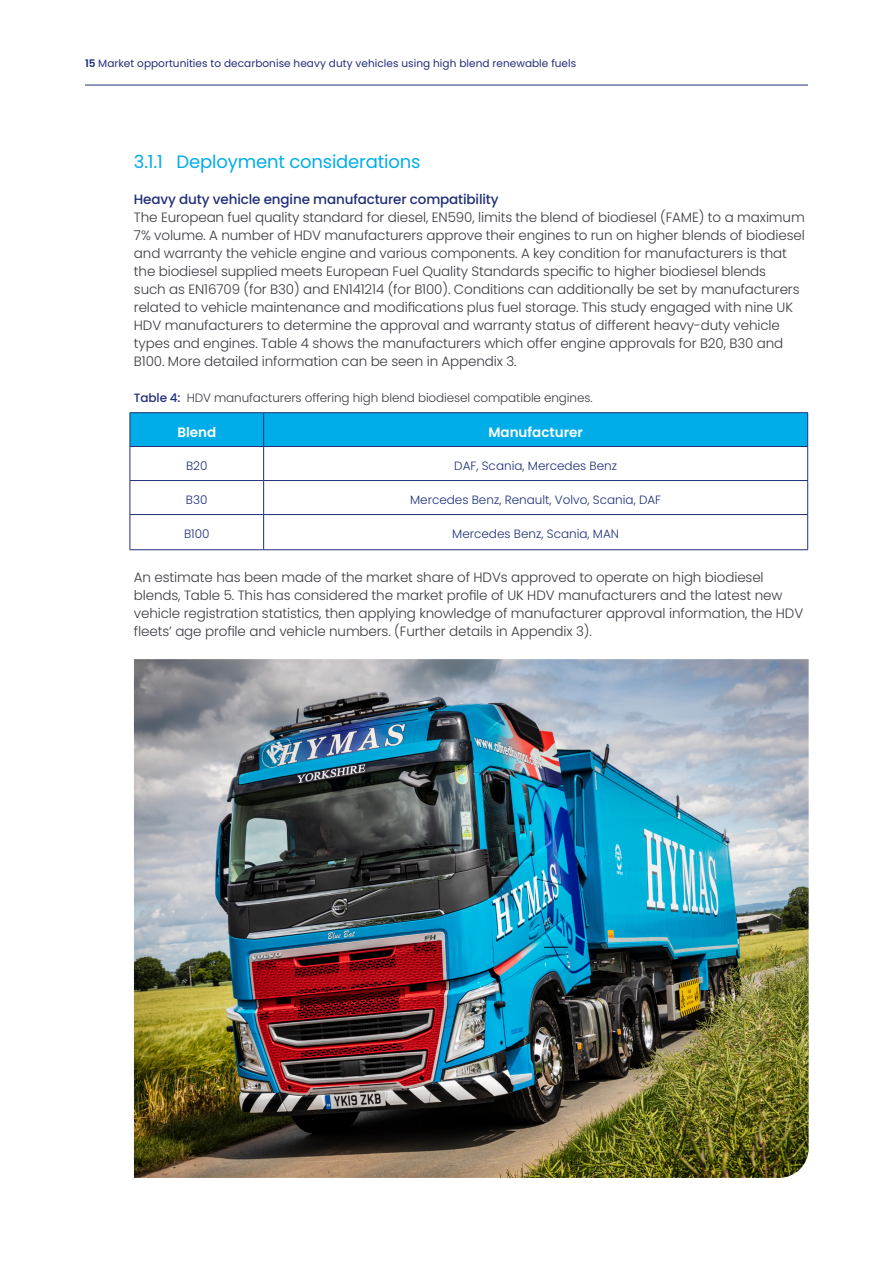
<style>
.page{position:relative;width:893px;height:1263px;background:#fff}
.page>*{position:absolute;margin:0;border:0;box-sizing:border-box;transform-origin:0 0}
.t1{font:18px "Poppins";letter-spacing:-.01em;color:#00ade9}
.t2{font:300 13.5px/18px "Poppins";letter-spacing:-.01em;color:#3b3c43}
.t3{font:500 13.5px "Poppins";letter-spacing:-.01em;color:#1f2f79}
.t4{font:600 13.5px "Poppins";color:#fff}
.t5{font:300 12px "Poppins";color:#1f2f79}
.t6{font:300 12px "Poppins";letter-spacing:-.01em;color:#3b3c43}
.t7{font:10.5px "Poppins";letter-spacing:.005em;color:#1f2f79}
.s1{font-weight:600}
.s2{font-weight:500;color:#1f2f79}
</style>
<div class="page">
<div style="left:131px;top:413px;width:676px;height:33px;background:#00ade9"></div>
<hr style="left:130px;top:412px;width:134px;height:1px;background:#1f2f79">
<hr style="left:130px;top:413px;width:1px;height:33px;background:#1f2f79">
<hr style="left:264px;top:412px;width:544px;height:1px;background:#1f2f79">
<hr style="left:263px;top:413px;width:1px;height:33px;background:#1f2f79">
<hr style="left:807px;top:413px;width:1px;height:33px;background:#1f2f79">
<hr style="left:130px;top:446px;width:134px;height:1px;background:#1f2f79">
<hr style="left:130px;top:447px;width:1px;height:33px;background:#1f2f79">
<hr style="left:264px;top:446px;width:544px;height:1px;background:#1f2f79">
<hr style="left:263px;top:447px;width:1px;height:33px;background:#1f2f79">
<hr style="left:807px;top:447px;width:1px;height:33px;background:#1f2f79">
<hr style="left:130px;top:480px;width:134px;height:1px;background:#1f2f79">
<hr style="left:130px;top:481px;width:1px;height:33px;background:#1f2f79">
<hr style="left:264px;top:480px;width:544px;height:1px;background:#1f2f79">
<hr style="left:263px;top:481px;width:1px;height:33px;background:#1f2f79">
<hr style="left:807px;top:481px;width:1px;height:33px;background:#1f2f79">
<hr style="left:130px;top:514px;width:134px;height:1px;background:#1f2f79">
<hr style="left:130px;top:515px;width:1px;height:34px;background:#1f2f79">
<hr style="left:264px;top:514px;width:544px;height:1px;background:#1f2f79">
<hr style="left:263px;top:515px;width:1px;height:34px;background:#1f2f79">
<hr style="left:807px;top:515px;width:1px;height:34px;background:#1f2f79">
<hr style="left:130px;top:549px;width:134px;height:1px;background:#1f2f79">
<hr style="left:264px;top:549px;width:544px;height:1px;background:#1f2f79">
<img style="left:134px;top:659px;width:675px;height:519px">
<hr style="left:85px;top:85px;width:723px;height:1px;background:#1f2f79">
<p class="t7" style="left:85px;top:58px;width:493px"><span class="s1">15</span> Market opportunities to decarbonise heavy duty vehicles using high blend renewable fuels</p>
<h1 class="t1" style="left:134px;top:151px;width:288px">3.1.1 Deployment considerations</h1>
<p class="t3" style="left:134px;top:191px;width:366px">Heavy duty vehicle engine manufacturer compatibility</p>
<p class="t2" style="left:134px;top:208px;width:672px">The European fuel quality standard for diesel, EN590, limits the blend of biodiesel (FAME) to a maximum 7% volume. A number of HDV manufacturers approve their engines to run on higher blends of biodiesel and warranty the vehicle engine and various components. A key condition for manufacturers is that the biodiesel supplied meets European Fuel Quality Standards specific to higher biodiesel blends<br>such as EN16709 (for B30) and EN141214 (for B100). Conditions can additionally be set by manufacturers related to vehicle maintenance and modifications plus fuel storage. This study engaged with nine UK HDV manufacturers to determine the approval and warranty status of different heavy-duty vehicle types and engines. Table 4 shows the manufacturers which offer engine approvals for B20, B30 and B100. More detailed information can be seen in Appendix 3.</p>
<p class="t6" style="left:134px;top:391px;width:460px"><span class="s2">Table 4:</span> HDV manufacturers offering high blend biodiesel compatible engines.</p>
<p class="t4" style="left:177px;top:424px;width:40px">Blend</p>
<p class="t4" style="left:488px;top:424px;width:96px">Manufacturer</p>
<p class="t5" style="left:186px;top:459px;width:23px">B20</p>
<p class="t5" style="left:454px;top:459px;width:164px">DAF, Scania, Mercedes Benz</p>
<p class="t5" style="left:186px;top:493px;width:23px">B30</p>
<p class="t5" style="left:410px;top:493px;width:253px">Mercedes Benz, Renault, Volvo, Scania, DAF</p>
<p class="t5" style="left:184px;top:527px;width:27px">B100</p>
<p class="t5" style="left:452px;top:527px;width:168px">Mercedes Benz, Scania, MAN</p>
<p class="t2" style="left:134px;top:568px;width:671px">An estimate has been made of the market share of HDVs approved to operate on high biodiesel blends, Table 5. This has considered the market profile of UK HDV manufacturers and the latest new vehicle registration statistics, then applying knowledge of manufacturer approval information, the HDV fleets’ age profile and vehicle numbers. (Further details in Appendix 3).</p>
</div>
